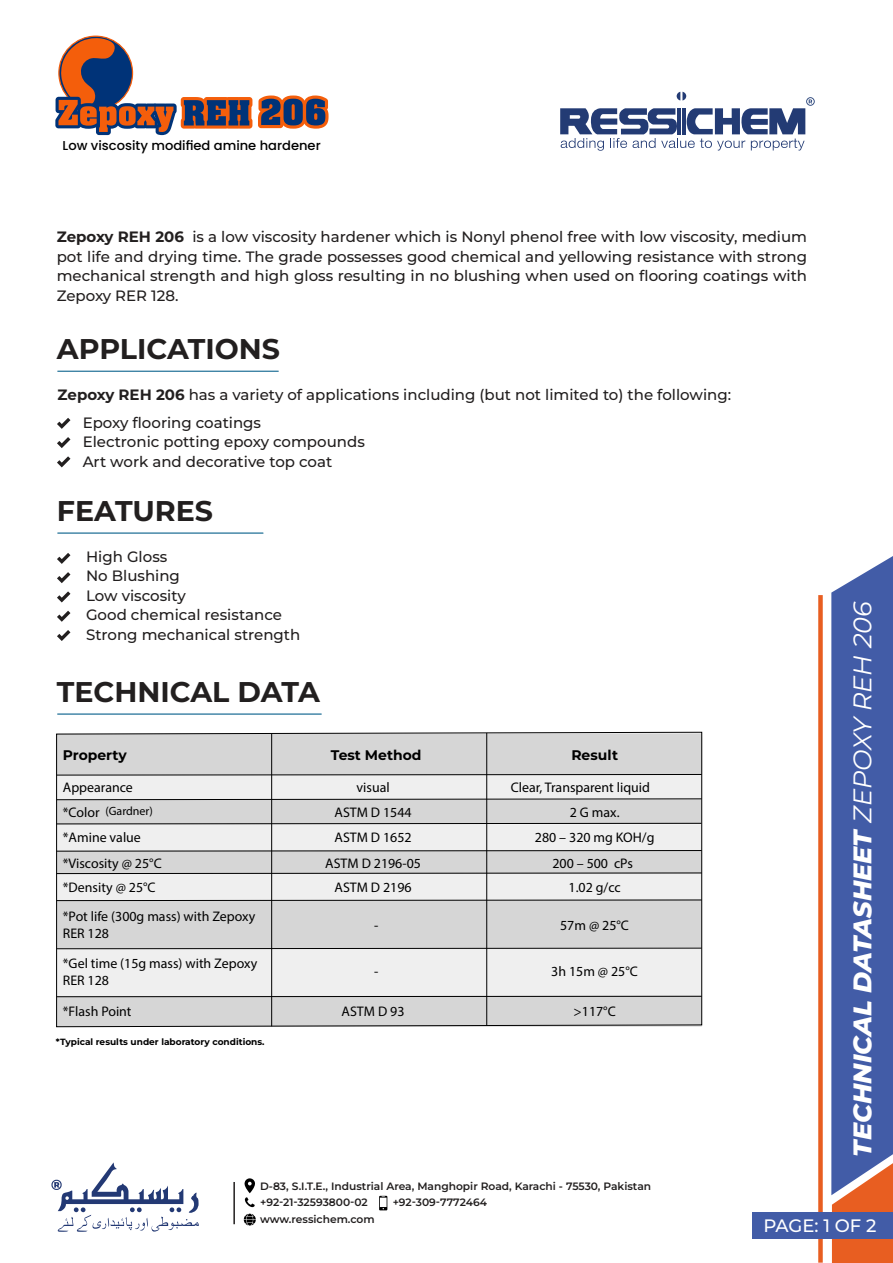
<style>
.page{position:relative;width:893px;height:1263px;background:#fff}
.page>*{position:absolute;margin:0;border:0;box-sizing:border-box;transform-origin:0 0}
.t1{font:700 28.5px "Montserrat";color:#221f1f}
.t2{font:italic 800 25.5px "Montserrat";color:#fff}
.t3{font:500 18px "Montserrat";letter-spacing:-.005em;color:#fff}
.t4{font:500 15px/19.5px "Montserrat";color:#221f1f}
.t5{font:13.95px/25.2px "Myriad Pro";color:#000}
.t6{font:700 13.95px "Montserrat";color:#000}
.t7{font:500 12.9px "Poppins";color:#000}
.t8{font:12px "Myriad Pro";color:#000}
.t9{font:600 10.65px/16.6px "Montserrat";color:#221f1f}
.t10{font:700 9px "Montserrat";color:#000}
.s1{font-weight:700}
.s2{font-weight:400}
</style>
<div class="page">
<div style="left:818px;top:595px;width:5px;height:668px;background:#e85e21"></div>
<svg style="left:831px;top:556px;width:62px;height:707px;background:#5864a1"></svg>
<div style="left:753px;top:1212px;width:140px;height:26px;background:#425ca7"></div>
<hr style="left:57px;top:371px;width:222px;height:1px;background:#065f8b">
<svg style="left:57px;top:418px;width:13px;height:11px"></svg>
<svg style="left:57px;top:437px;width:13px;height:11px"></svg>
<svg style="left:57px;top:456px;width:13px;height:11px"></svg>
<hr style="left:57px;top:533px;width:206px;height:1px;background:#065f8b">
<svg style="left:57px;top:553px;width:13px;height:11px"></svg>
<svg style="left:57px;top:572px;width:13px;height:11px"></svg>
<svg style="left:57px;top:591px;width:13px;height:11px"></svg>
<svg style="left:57px;top:611px;width:13px;height:11px"></svg>
<svg style="left:57px;top:630px;width:13px;height:11px"></svg>
<hr style="left:57px;top:714px;width:265px;height:1px;background:#065f8b">
<svg style="left:56px;top:732px;width:646px;height:295px"></svg>
<hr style="left:271px;top:734px;width:1px;height:292px;background:#000">
<hr style="left:486px;top:733px;width:1px;height:292px;background:#000">
<svg style="left:560px;top:92px;width:255px;height:59px"></svg>
<hr style="left:678px;top:108px;width:3px;height:26px;background:#233b74">
<hr style="left:683px;top:108px;width:3px;height:26px;background:#233b74">
<hr style="left:233px;top:1182px;width:2px;height:42px;background:#221f1f">
<svg style="left:244px;top:1213px;width:12px;height:13px"></svg>
<svg style="left:244px;top:1178px;width:11px;height:29px"></svg>
<svg style="left:51px;top:1162px;width:148px;height:70px"></svg>
<svg style="left:379px;top:1196px;width:8px;height:14px"></svg>
<svg style="left:258px;top:96px;width:71px;height:33px;background:#73555a"></svg>
<svg style="left:55px;top:36px;width:197px;height:99px"></svg>
<p class="t7" style="left:63px;top:138px;width:260px">Low viscosity modified amine hardener</p>
<p class="t4" style="left:57px;top:227px;width:752px;text-align:justify"><span class="s1">Zepoxy REH 206</span> is a low viscosity hardener which is Nonyl phenol free with low viscosity, medium pot life and drying time. The grade possesses good chemical and yellowing resistance with strong mechanical strength and high gloss resulting in no blushing when used on flooring coatings with Zepoxy RER 128.</p>
<h1 class="t1" style="left:57px;top:328px;width:225px">APPLICATIONS</h1>
<p class="t4" style="left:83px;top:380px;width:650px;line-height:27.9px;text-indent:-25px"><span class="s1">Zepoxy REH 206</span> has a variety of applications including (but not limited to) the following:<br>Epoxy flooring coatings</p>
<p class="t4" style="left:83px;top:432px;width:284px">Electronic potting epoxy compounds<br>Art work and decorative top coat</p>
<h1 class="t1" style="left:57px;top:490px;width:158px">FEATURES</h1>
<p class="t4" style="left:86px;top:546px;width:216px">High Gloss<br>No Blushing<br>Low viscosity<br>Good chemical resistance<br>Strong mechanical strength</p>
<h1 class="t1" style="left:57px;top:671px;width:265px">TECHNICAL DATA</h1>
<p class="t6" style="left:63px;top:745px;width:65px">Property</p>
<p class="t6" style="left:331px;top:745px;width:92px">Test Method</p>
<p class="t6" style="left:571px;top:745px;width:48px">Result</p>
<p class="t5" style="left:357px;top:774px;width:35px">visual</p>
<p class="t5" style="left:511px;top:774px;width:141px">Clear, Transparent liquid</p>
<p class="t5" style="left:535px;top:824px;width:121px;line-height:26.1px;text-align:center">280 – 320 mg KOH/g<br>200 – 500 cPs</p>
<p class="t5" style="left:63px;top:774px;width:80px">Appearance *Color *Amine value</p>
<p class="t8" style="left:106px;top:804px;width:49px">(Gardner)</p>
<p class="t5" style="left:334px;top:799px;width:79px">ASTM D 1544</p>
<p class="t5" style="left:570px;top:799px;width:51px">2 G max.</p>
<p class="t5" style="left:325px;top:824px;width:97px;line-height:26.1px;text-align:center">ASTM D 1652<br>ASTM D 2196-05</p>
<p class="t5" style="left:63px;top:851px;width:100px">*Viscosity @ 25°C</p>
<p class="t5" style="left:63px;top:874px;width:94px">*Density @ 25°C</p>
<p class="t5" style="left:334px;top:874px;width:79px">ASTM D 2196</p>
<p class="t5" style="left:569px;top:874px;width:54px">1.02 g/cc</p>
<p class="t5" style="left:63px;top:908px;width:194px;line-height:16.6px">*Pot life (300g mass) with Zepoxy<br>RER 128</p>
<p class="t5" style="left:374px;top:912px;width:6px">-</p>
<p class="t5" style="left:560px;top:912px;width:70px">57m @ 25°C</p>
<p class="t5" style="left:63px;top:955px;width:196px;line-height:16.6px">*Gel time (15g mass) with Zepoxy<br>RER 128</p>
<p class="t5" style="left:374px;top:959px;width:6px">-</p>
<p class="t5" style="left:551px;top:959px;width:88px">3h 15m @ 25°C</p>
<p class="t5" style="left:63px;top:998px;width:70px">*Flash Point</p>
<p class="t5" style="left:342px;top:998px;width:64px">ASTM D 93</p>
<p class="t5" style="left:574px;top:998px;width:44px">&gt;117°C</p>
<p class="t10" style="left:56px;top:1035px;width:210px">*Typical results under laboratory conditions.</p>
<h2 class="t2" style="left:844px;top:1156px;width:557px;rotate:-90deg">TECHNICAL DATASHEET <span class="s2">ZEPOXY REH 206</span></h2>
<p class="t9" style="left:260px;top:1177px;width:393px">D-83, S.I.T.E., Industrial Area, Manghopir Road, Karachi - 75530, Pakistan +92-21-32593800-02<br>www.ressichem.com</p>
<p class="t9" style="left:393px;top:1193px;width:96px">+92-309-7772464</p>
<p class="t3" style="left:763px;top:1213px;width:115px">PAGE: 1 OF 2</p>
</div>
